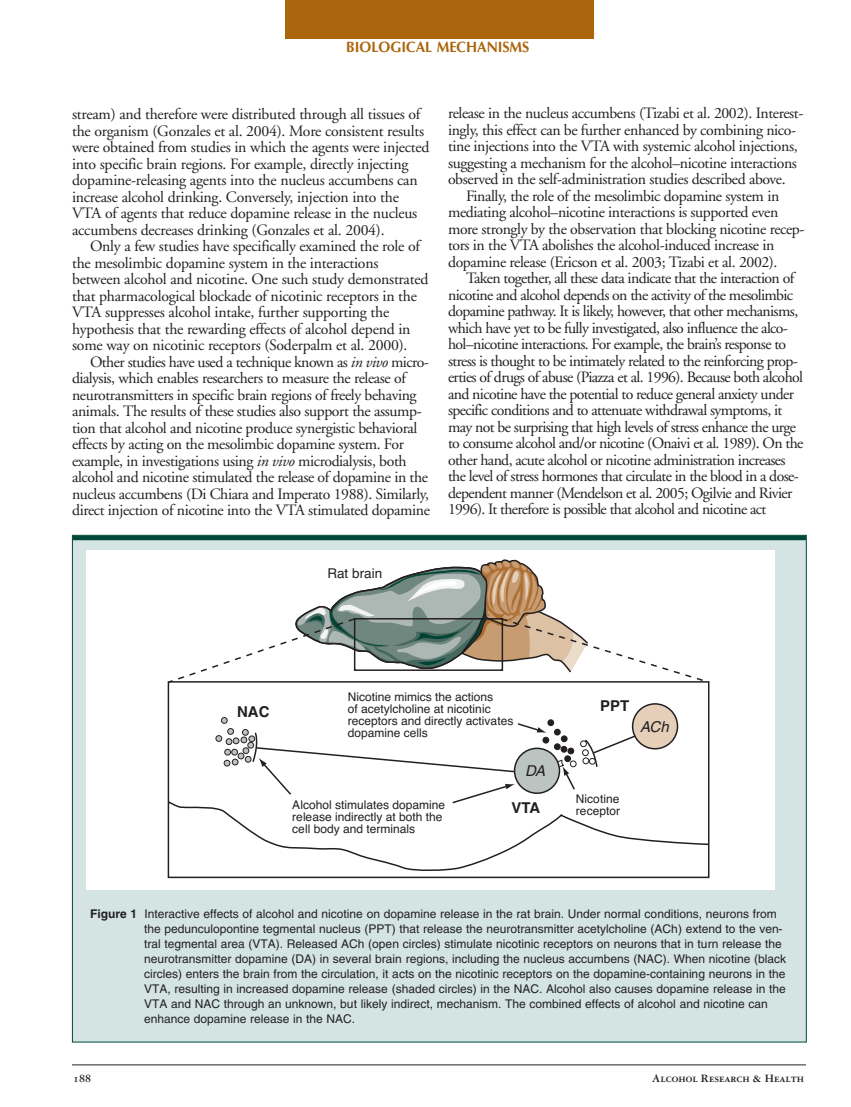
<style>
.page{position:relative;width:851px;height:1107px;background:#fff}
.page>*{position:absolute;margin:0;border:0;box-sizing:border-box;transform-origin:0 0}
.t1{font:15.75px/16.5px "Adobe Garamond";letter-spacing:-.025em;color:#231f20}
.t2{font:700 15px "Optima";color:#ab650c;scale:.95 1}
.t3{font:700 15px "Helvetica";color:#231f20}
.t4{font:italic 15px "Helvetica";color:#231f20}
.t5{font:13.5px "Helvetica";color:#231f20}
.t6{font:12px/15px "Helvetica";color:#231f20}
.t7{font:12px "Garamond Three Bold SC";color:#231f20}
.s1{font-style:italic}
.s2{font-weight:700}
</style>
<div class="page">
<div style="left:72px;top:535px;width:734px;height:507px;background:#d3e4e2"></div>
<hr style="left:73px;top:536px;width:732px;height:4px;background:#004839">
<div style="left:86px;top:550px;width:689px;height:339px;background:#fff"></div>
<hr style="left:72px;top:1065px;width:734px;height:1px;background:#231f20">
<svg style="left:168px;top:684px;width:541px;height:194px"></svg>
<div style="left:632px;top:704px;width:45px;height:45px;background:#e5cfb9;border-radius:50%"></div>
<div style="left:631px;top:703px;width:47px;height:47px;border:2px solid #231f20;border-radius:50%"></div>
<svg style="left:168px;top:559px;width:541px;height:125px"></svg>
<div style="left:215px;top:735px;width:7px;height:7px;border:1px solid #231f20;border-radius:50%"></div>
<div style="left:221px;top:717px;width:6px;height:7px;border:1px solid #231f20;border-radius:50%"></div>
<svg style="left:216px;top:718px;width:421px;height:86px"></svg>
<div style="left:285px;top:0;width:309px;height:38px;background:#ab650c"></div>
<p class="t2" style="left:346px;top:38px;width:194px">BIOLOGICAL MECHANISMS</p>
<p class="t1" style="left:72px;top:107px;width:350px">stream) and therefore were distributed through all tissues of</p>
<p class="t1" style="left:72px;top:124px;width:353px">the organism (Gonzales et al. 2004). More consistent results</p>
<p class="t1" style="left:72px;top:140px;width:359px">were obtained from studies in which the agents were injected</p>
<p class="t1" style="left:72px;top:157px;width:338px">into specific brain regions. For example, directly injecting</p>
<p class="t1" style="left:72px;top:173px;width:347px">dopamine-releasing agents into the nucleus accumbens can</p>
<p class="t1" style="left:72px;top:190px;width:328px">increase alcohol drinking. Conversely, injection into the</p>
<p class="t1" style="left:72px;top:206px;width:347px">VTA of agents that reduce dopamine release in the nucleus</p>
<p class="t1" style="left:72px;top:223px;width:314px">accumbens decreases drinking (Gonzales et al. 2004).</p>
<p class="t1" style="left:90px;top:239px;width:331px">Only a few studies have specifically examined the role of</p>
<p class="t1" style="left:72px;top:256px;width:308px">the mesolimbic dopamine system in the interactions</p>
<p class="t1" style="left:72px;top:272px;width:358px">between alcohol and nicotine. One such study demonstrated</p>
<p class="t1" style="left:72px;top:289px;width:346px">that pharmacological blockade of nicotinic receptors in the</p>
<p class="t1" style="left:72px;top:305px;width:319px">VTA suppresses alcohol intake, further supporting the</p>
<p class="t1" style="left:72px;top:322px;width:340px">hypothesis that the rewarding effects of alcohol depend in</p>
<p class="t1" style="left:72px;top:338px;width:337px">some way on nicotinic receptors (Soderpalm et al. 2000).</p>
<p class="t1" style="left:90px;top:355px;width:340px">Other studies have used a technique known as <span class="s1">in vivo</span> micro-</p>
<p class="t1" style="left:72px;top:371px;width:335px">dialysis, which enables researchers to measure the release of</p>
<p class="t1" style="left:72px;top:388px;width:346px">neurotransmitters in specific brain regions of freely behaving</p>
<p class="t1" style="left:72px;top:404px;width:351px">animals. The results of these studies also support the assump-</p>
<p class="t1" style="left:72px;top:421px;width:347px">tion that alcohol and nicotine produce synergistic behavioral</p>
<p class="t1" style="left:72px;top:437px;width:333px">effects by acting on the mesolimbic dopamine system. For</p>
<p class="t1" style="left:72px;top:454px;width:336px">example, in investigations using <span class="s1">in vivo</span> microdialysis, both</p>
<p class="t1" style="left:72px;top:471px;width:357px">alcohol and nicotine stimulated the release of dopamine in the</p>
<p class="t1" style="left:72px;top:487px;width:358px">nucleus accumbens (Di Chiara and Imperato 1988). Similarly,</p>
<p class="t1" style="left:72px;top:504px;width:359px">direct injection of nicotine into the VTA stimulated dopamine</p>
<p class="t1" style="left:448px;top:106px;width:357px">release in the nucleus accumbens (Tizabi et al. 2002). Interest-</p>
<p class="t1" style="left:448px;top:123px;width:349px">ingly, this effect can be further enhanced by combining nico-</p>
<p class="t1" style="left:448px;top:139px;width:351px">tine injections into the VTA with systemic alcohol injections,</p>
<p class="t1" style="left:448px;top:156px;width:350px">suggesting a mechanism for the alcohol–nicotine interactions</p>
<p class="t1" style="left:448px;top:172px;width:339px">observed in the self-administration studies described above.</p>
<p class="t1" style="left:466px;top:189px;width:315px">Finally, the role of the mesolimbic dopamine system in</p>
<p class="t1" style="left:448px;top:205px;width:332px">mediating alcohol–nicotine interactions is supported even</p>
<p class="t1" style="left:448px;top:222px;width:358px">more strongly by the observation that blocking nicotine recep-</p>
<p class="t1" style="left:448px;top:238px;width:328px">tors in the VTA abolishes the alcohol-induced increase in</p>
<p class="t1" style="left:448px;top:255px;width:331px">dopamine release (Ericson et al. 2003; Tizabi et al. 2002).</p>
<p class="t1" style="left:448px;top:271px;width:357px;text-indent:18px">Taken together, all these data indicate that the interaction of nicotine and alcohol depends on the activity of the mesolimbic dopamine pathway. It is likely, however, that other mechanisms, which have yet to be fully investigated, also influence the alco&shy;hol–nicotine interactions. For example, the brain’s response to stress is thought to be intimately related to the reinforcing prop&shy;erties of drugs of abuse (Piazza et al. 1996). Because both alcohol and nicotine have the potential to reduce general anxiety under specific conditions and to attenuate withdrawal symptoms, it may not be surprising that high levels of stress enhance the urge to consume alcohol and/or nicotine (Onaivi et al. 1989). On the other hand, acute alcohol or nicotine administration increases the level of stress hormones that circulate in the blood in a dose&shy;dependent manner (Mendelson et al. 2005; Ogilvie and Rivier 1996). It therefore is possible that alcohol and nicotine act</p>
<p class="t5" style="left:327px;top:569px;width:56px">Rat brain</p>
<p class="t6" style="left:348px;top:691px;width:167px;line-height:12px">Nicotine mimics the actions<br>of acetylcholine at nicotinic receptors and directly activates dopamine cells</p>
<p class="t3" style="left:237px;top:705px;width:34px">NAC</p>
<p class="t3" style="left:600px;top:700px;width:31px">PPT</p>
<p class="t6" style="left:292px;top:799px;width:154px;line-height:12px">Alcohol stimulates dopamine release indirectly at both the cell body and terminals</p>
<p class="t4" style="left:525px;top:766px;width:22px">DA</p>
<p class="t3" style="left:511px;top:801px;width:30px">VTA</p>
<p class="t6" style="left:576px;top:794px;width:46px;line-height:12px">Nicotine receptor</p>
<p class="t4" style="left:640px;top:721px;width:30px">ACh</p>
<p class="t6" style="left:144px;top:907px;width:643px;text-indent:-54px"><span class="s2">Figure 1</span> Interactive effects of alcohol and nicotine on dopamine release in the rat brain. Under normal conditions, neurons from the pedunculopontine tegmental nucleus (PPT) that release the neurotransmitter acetylcholine (ACh) extend to the ven&shy;tral tegmental area (VTA). Released ACh (open circles) stimulate nicotinic receptors on neurons that in turn release the neurotransmitter dopamine (DA) in several brain regions, including the nucleus accumbens (NAC). When nicotine (black circles) enters the brain from the circulation, it acts on the nicotinic receptors on the dopamine-containing neurons in the VTA, resulting in increased dopamine release (shaded circles) in the NAC. Alcohol also causes dopamine release in the VTA and NAC through an unknown, but likely indirect, mechanism. The combined effects of alcohol and nicotine can enhance dopamine release in the NAC.</p>
<p class="t7" style="left:73px;top:1074px;width:19px">188</p>
<p class="t7" style="left:651px;top:1074px;width:154px">Alcohol Research &amp; Health</p>
</div>
